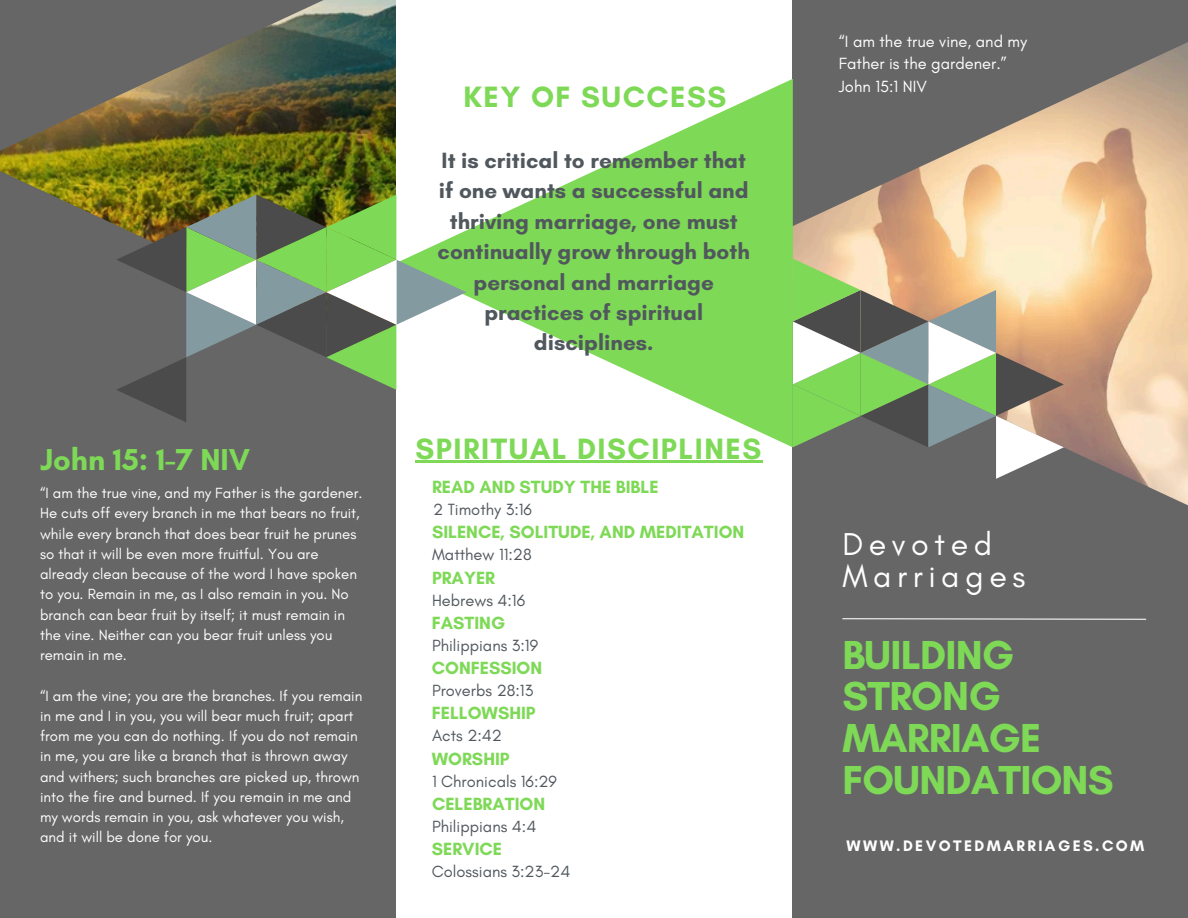
<style>
.page{position:relative;width:1188px;height:918px;background:#666}
.page>*{position:absolute;margin:0;border:0;box-sizing:border-box;transform-origin:0 0}
.t1{font:700 41.25px/41.7px "Glacial Indifference";letter-spacing:-.02em;color:#7ed957}
.t2{font:32.25px/32.7px "Glacial Indifference";letter-spacing:.175em;color:#fff}
.t3{font:700 30.9px "Glacial Indifference";color:#7ed957}
.t4{font:700 30px "Glacial Indifference";letter-spacing:.05em;color:#7ed957}
.t5{font:700 22.5px/30.3px "Glacial Indifference";color:#51585d;text-align:center}
.t6{font:700 18px "Glacial Indifference";color:#7ed957}
.t7{font:16.5px "Glacial Indifference";color:#51585d}
.t8{font:16.5px/22.2px "Glacial Indifference";color:#fff}
.t9{font:700 15.45px "Glacial Indifference";letter-spacing:.155em;color:#fff}
.t10{font:15px/20.2px "Glacial Indifference";color:#fff}
</style>
<div class="page">
<img style="left:0;top:0;width:396px;height:225px">
<div style="left:396px;top:0;width:396px;height:918px;background:#fff"></div>
<svg style="left:842px;top:618px;width:305px;height:2px"></svg>
<img style="left:691px;top:42px;width:497px;height:464px">
<svg style="left:396px;top:79px;width:397px;height:368px;fill:#7ed957"></svg>
<svg style="left:793px;top:259px;width:271px;height:220px"></svg>
<svg style="left:116px;top:195px;width:350px;height:227px"></svg>
<hr style="left:416px;top:461px;width:347px;height:2px;background:#7ed957">
<p class="t3" style="left:40px;top:440px;width:212px">John 15: 1-7 NIV</p>
<p class="t10" style="left:40px;top:483px;width:324px">“I am the true vine, and my Father is the gardener.<br>He cuts off every branch in me that bears no fruit, while every branch that does bear fruit he prunes so that it will be even more fruitful. You are already clean because of the word I have spoken to you. Remain in me, as I also remain in you. No branch can bear fruit by itself; it must remain in the vine. Neither can you bear fruit unless you remain in me.</p>
<h6 class="t10" style="left:40px;top:685px;width:324px">“I am the vine; you are the branches. If you remain in me and I in you, you will bear much fruit; apart from me you can do nothing. If you do not remain in me, you are like a branch that is thrown away and withers; such branches are picked up, thrown into the fire and burned. If you remain in me and my words remain in you, ask whatever you wish, and it will be done for you.</h6>
<h6 class="t4" style="left:464px;top:78px;width:264px">KEY OF SUCCESS</h6>
<h6 class="t5" style="left:438px;top:145px;width:314px">It is critical to remember that if one wants a successful and thriving marriage, one must continually grow through both personal and marriage practices of spiritual disciplines.</h6>
<p class="t4" style="left:416px;top:430px;width:347px">SPIRITUAL DISCIPLINES</p>
<h6 class="t6" style="left:432px;top:476px;width:228px">READ AND STUDY THE BIBLE</h6>
<p class="t7" style="left:433px;top:499px;width:100px">2 Timothy 3:16</p>
<p class="t6" style="left:432px;top:521px;width:314px">SILENCE, SOLITUDE, AND MEDITATION</p>
<h6 class="t7" style="left:432px;top:545px;width:101px">Matthew 11:28</h6>
<p class="t6" style="left:432px;top:566px;width:65px">PRAYER</p>
<h6 class="t7" style="left:432px;top:590px;width:95px">Hebrews 4:16</h6>
<p class="t6" style="left:432px;top:612px;width:75px">FASTING</p>
<p class="t6" style="left:432px;top:657px;width:112px">CONFESSION</p>
<h2 class="t6" style="left:432px;top:702px;width:105px">FELLOWSHIP</h2>
<h2 class="t7" style="left:432px;top:635px;width:108px">Philippians 3:19</h2>
<p class="t7" style="left:432px;top:680px;width:103px">Proverbs 28:13</p>
<h3 class="t7" style="left:432px;top:726px;width:72px">Acts 2:42</h3>
<p class="t7" style="left:432px;top:771px;width:127px">1 Chronicals 16:29</p>
<p class="t6" style="left:432px;top:747px;width:79px">WORSHIP</p>
<p class="t6" style="left:432px;top:793px;width:115px">CELEBRATION</p>
<h5 class="t7" style="left:432px;top:816px;width:106px">Philippians 4:4</h5>
<p class="t6" style="left:432px;top:838px;width:72px">SERVICE</p>
<h4 class="t7" style="left:432px;top:861px;width:140px">Colossians 3:23-24</h4>
<p class="t8" style="left:839px;top:30px;width:190px">“I am the true vine, and my<br>Father is the gardener.”</p>
<h6 class="t8" style="left:839px;top:75px;width:90px">John 15:1 NIV</h6>
<p class="t2" style="left:842px;top:527px;width:185px">Devoted<br>Marriages</p>
<h6 class="t1" style="left:842px;top:633px;width:273px">BUILDING<br>STRONG<br>MARRIAGE<br>FOUNDATIONS</h6>
<p class="t9" style="left:847px;top:837px;width:299px">WWW.DEVOTEDMARRIAGES.COM</p>
</div>
